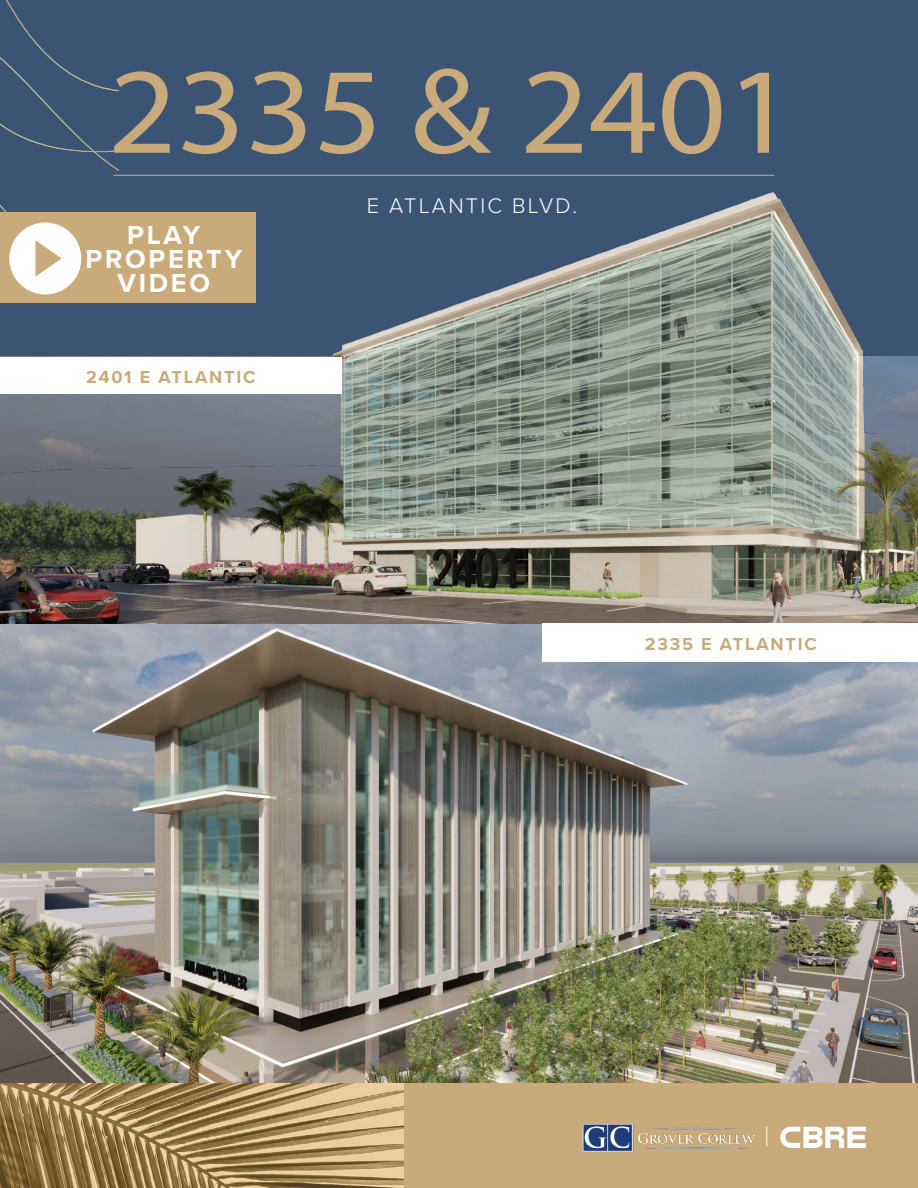
<style>
.page{position:relative;width:918px;height:1188px;background:#fff}
.page>*{position:absolute;margin:0;border:0;box-sizing:border-box;transform-origin:0 0}
.t1{font:123px "Myriad Pro";color:#c9aa7a;scale:1.09 1}
.t2{font:700 27px/24px "Proxima Nova";letter-spacing:.1em;color:#fff;text-align:center}
.t3{font:300 21.9px "Proxima Nova";letter-spacing:.1em;color:#fff}
.t4{font:700 18px "Proxima Nova";letter-spacing:.1em;color:#c9aa7a}
</style>
<div class="page">
<div style="left:0;top:0;width:918px;height:866px;background:#3c5474"></div>
<div style="left:0;top:1082px;width:918px;height:106px;background:#c9aa7a"></div>
<img style="left:0;top:1082px;width:403px;height:106px">
<svg style="left:780px;top:1127px;width:86px;height:21px"></svg>
<img style="left:582px;top:1123px;width:173px;height:29px">
<svg style="left:766px;top:1127px;width:1px;height:20px"></svg>
<hr style="left:113px;top:175px;width:661px;height:1px;background:#c9aa7a">
<img style="left:0;top:622px;width:918px;height:460px">
<img style="left:878px;top:356px;width:40px;height:266px">
<img style="left:0;top:192px;width:878px;height:431px">
<div style="left:542px;top:623px;width:376px;height:39px;background:#fff"></div>
<div style="left:0;top:357px;width:342px;height:37px;background:#fff"></div>
<div style="left:0;top:213px;width:256px;height:90px;background:#c9aa7a"></div>
<svg style="left:0;top:0;width:118px;height:295px"></svg>
<h1 class="t1" style="left:108px;top:36px;width:631px">2335 &amp; 2401</h1>
<h2 class="t2" style="left:86px;top:222px;width:158px">PLAY<br>PROPERTY<br>VIDEO</h2>
<p class="t4" style="left:86px;top:363px;width:171px">2401 E ATLANTIC</p>
<p class="t3" style="left:367px;top:189px;width:212px">E ATLANTIC BLVD.</p>
<p class="t4" style="left:645px;top:630px;width:174px">2335 E ATLANTIC</p>
</div>
